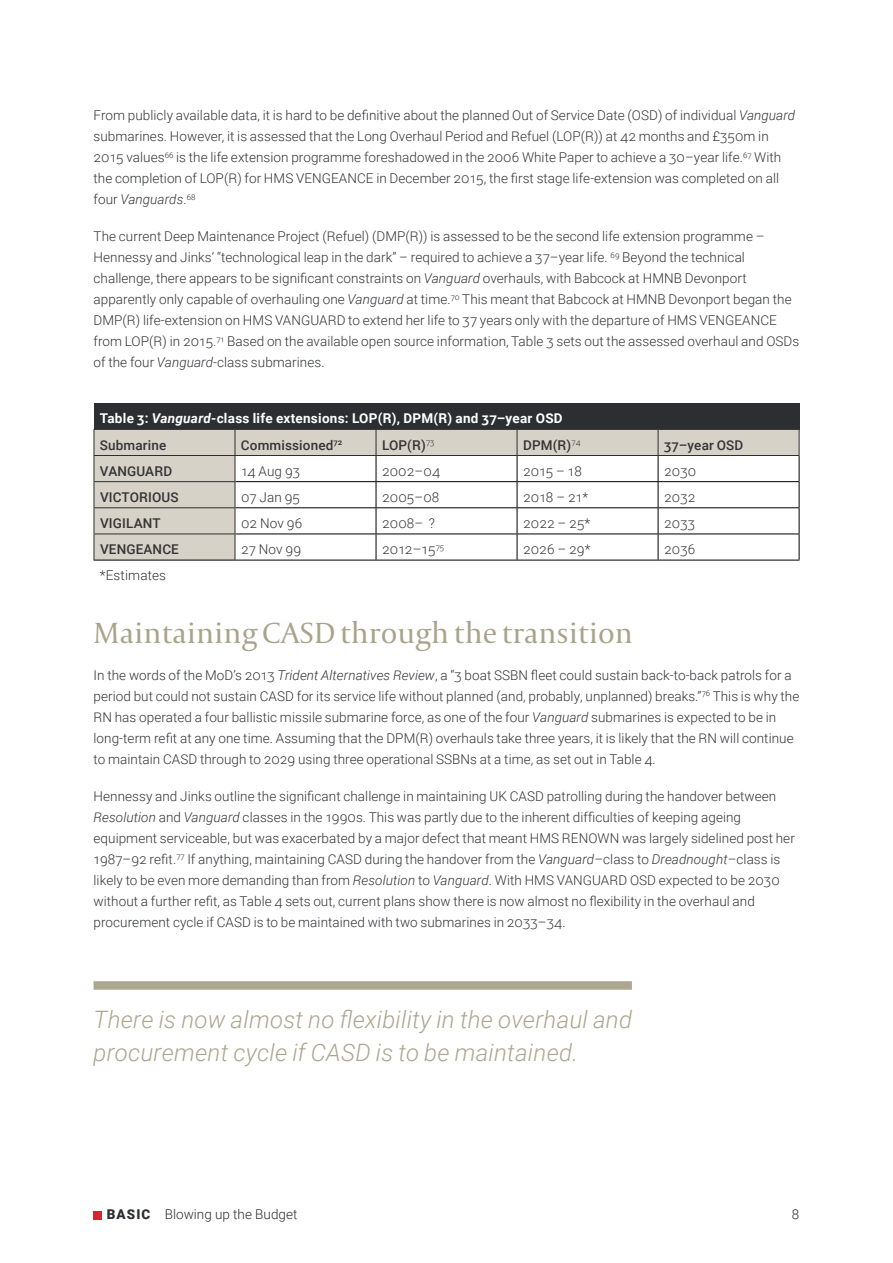
<style>
.page{position:relative;width:893px;height:1263px;background:#fff}
.page>*{position:absolute;margin:0;border:0;box-sizing:border-box;transform-origin:0 0}
.t1{font:30.75px "Capitolium 2";color:#aaa38b}
.t2{font:italic 300 24px/33px "Roboto";letter-spacing:.01em;color:#aea690}
.t3{font:300 13.5px/21px "Roboto";letter-spacing:.005em;color:#343538}
.t4{font:500 13.5px "Roboto";letter-spacing:.01em;color:#343538}
.t5{font:700 13.5px/26.1px "Roboto";letter-spacing:.02em;color:#fff}
.t6{font:300 13.5px "Roboto";color:#2d2e32}
.s1{font-style:italic}
.s2{font-weight:500;color:#343538}
.s3{font-weight:900}
</style>
<div class="page">
<div style="left:93px;top:1211px;width:9px;height:8px;background:#d92332"></div>
<div style="left:94px;top:981px;width:538px;height:9px;background:#aea690"></div>
<div style="left:94px;top:403px;width:705px;height:26px;background:#2d2e32"></div>
<svg style="left:95px;top:430px;width:704px;height:130px"></svg>
<hr style="left:94px;top:481px;width:141px;height:1px;background:#2d2e32">
<hr style="left:94px;top:507px;width:141px;height:1px;background:#2d2e32">
<hr style="left:94px;top:533px;width:141px;height:1px;background:#2d2e32">
<hr style="left:235px;top:481px;width:141px;height:1px;background:#000">
<hr style="left:376px;top:481px;width:141px;height:1px;background:#000">
<hr style="left:517px;top:481px;width:141px;height:1px;background:#000">
<hr style="left:658px;top:481px;width:141px;height:1px;background:#000">
<hr style="left:235px;top:507px;width:141px;height:1px;background:#000">
<hr style="left:376px;top:507px;width:141px;height:1px;background:#000">
<hr style="left:517px;top:507px;width:141px;height:1px;background:#000">
<hr style="left:658px;top:507px;width:141px;height:1px;background:#000">
<hr style="left:235px;top:534px;width:141px;height:1px;background:#000">
<hr style="left:376px;top:534px;width:141px;height:1px;background:#000">
<svg style="left:376px;top:430px;width:1px;height:130px"></svg>
<hr style="left:517px;top:534px;width:141px;height:1px;background:#000">
<svg style="left:517px;top:430px;width:1px;height:130px"></svg>
<hr style="left:658px;top:534px;width:141px;height:1px;background:#000">
<svg style="left:658px;top:430px;width:1px;height:130px"></svg>
<hr style="left:235px;top:560px;width:141px;height:1px;background:#000">
<hr style="left:376px;top:560px;width:141px;height:1px;background:#000">
<hr style="left:517px;top:560px;width:141px;height:1px;background:#000">
<hr style="left:658px;top:560px;width:141px;height:1px;background:#000">
<hr style="left:235px;top:429px;width:141px;height:1px;background:#2d2e32">
<hr style="left:376px;top:429px;width:141px;height:1px;background:#2d2e32">
<hr style="left:517px;top:429px;width:141px;height:1px;background:#2d2e32">
<hr style="left:658px;top:429px;width:141px;height:1px;background:#2d2e32">
<svg style="left:799px;top:403px;width:1px;height:157px"></svg>
<hr style="left:94px;top:455px;width:141px;height:1px;background:#2d2e32">
<hr style="left:235px;top:455px;width:141px;height:1px;background:#2d2e32">
<hr style="left:376px;top:455px;width:141px;height:1px;background:#2d2e32">
<hr style="left:517px;top:455px;width:141px;height:1px;background:#2d2e32">
<hr style="left:658px;top:455px;width:141px;height:1px;background:#2d2e32">
<hr style="left:94px;top:429px;width:141px;height:1px;background:#2d2e32">
<svg style="left:94px;top:430px;width:1px;height:130px"></svg>
<svg style="left:235px;top:430px;width:1px;height:130px"></svg>
<hr style="left:94px;top:560px;width:141px;height:1px;background:#000">
<p class="t3" style="left:94px;top:105px;width:703px">From publicly available data, it is hard to be definitive about the planned Out of Service Date (OSD) of individual <span class="s1">Vanguard </span>submarines. However, it is assessed that the Long Overhaul Period and Refuel (LOP(R)) at 42 months and £350m in 2015 values<sup>66</sup> is the life extension programme foreshadowed in the 2006 White Paper to achieve a 30–year life.<sup>67</sup> With the completion of LOP(R) for HMS VENGEANCE in December 2015, the first stage life-extension was completed on all four <span class="s1">Vanguards</span>.<sup>68</sup></p>
<p class="t3" style="left:94px;top:226px;width:707px">The current Deep Maintenance Project (Refuel) (DMP(R)) is assessed to be the second life extension programme – Hennessy and Jinks’ “technological leap in the dark” – required to achieve a 37–year life. <sup>69</sup> Beyond the technical challenge, there appears to be significant constraints on <span class="s1">Vanguard</span> overhauls, with Babcock at HMNB Devonport apparently only capable of overhauling one <span class="s1">Vanguard</span> at time.<sup>70</sup> This meant that Babcock at HMNB Devonport began the DMP(R) life-extension on HMS VANGUARD to extend her life to 37 years only with the departure of HMS VENGEANCE from LOP(R) in 2015.<sup>71</sup> Based on the available open source information, Table 3 sets out the assessed overhaul and OSDs of the four <span class="s1">Vanguard</span>-class submarines.</p>
<p class="t5" style="left:100px;top:405px;width:464px">Table 3: <span class="s1">Vanguard</span>-class life extensions: LOP(R), DPM(R) and 37–year OSD<br><span class="s2">Submarine</span></p>
<p class="t4" style="left:241px;top:435px;width:103px">Commissioned<sup>72</sup></p>
<p class="t4" style="left:382px;top:435px;width:54px">LOP(R)<sup>73</sup></p>
<p class="t4" style="left:523px;top:435px;width:59px">DPM(R)<sup>74</sup></p>
<p class="t4" style="left:664px;top:435px;width:81px">37–year OSD</p>
<p class="t4" style="left:100px;top:461px;width:74px">VANGUARD</p>
<p class="t3" style="left:241px;top:460px;width:61px">14 Aug 93</p>
<p class="t3" style="left:382px;top:460px;width:60px">2002–04</p>
<p class="t3" style="left:523px;top:460px;width:60px">2015 – 18</p>
<p class="t3" style="left:664px;top:460px;width:34px">2030</p>
<p class="t4" style="left:100px;top:487px;width:80px">VICTORIOUS</p>
<p class="t3" style="left:241px;top:486px;width:61px">07 Jan 95</p>
<p class="t3" style="left:382px;top:486px;width:59px">2005–08</p>
<p class="t3" style="left:523px;top:486px;width:66px">2018 – 21*</p>
<p class="t3" style="left:664px;top:486px;width:33px">2032</p>
<p class="t4" style="left:100px;top:514px;width:62px">VIGILANT</p>
<p class="t3" style="left:241px;top:512px;width:63px">02 Nov 96</p>
<p class="t3" style="left:382px;top:512px;width:54px">2008– ?</p>
<p class="t3" style="left:523px;top:512px;width:69px">2022 – 25*</p>
<p class="t3" style="left:664px;top:512px;width:33px">2033</p>
<p class="t4" style="left:100px;top:540px;width:80px">VENGEANCE</p>
<p class="t3" style="left:241px;top:538px;width:62px">27 Nov 99</p>
<p class="t3" style="left:382px;top:538px;width:64px">2012–15<sup>75</sup></p>
<p class="t3" style="left:523px;top:538px;width:69px">2026 – 29*</p>
<p class="t3" style="left:664px;top:538px;width:33px">2036</p>
<p class="t3" style="left:100px;top:564px;width:68px">*Estimates</p>
<h1 class="t1" style="left:94px;top:613px;width:541px">Maintaining CASD through the transition</h1>
<p class="t3" style="left:94px;top:664px;width:707px">In the words of the MoD’s 2013 <span class="s1">Trident Alternatives Review</span>, a “3 boat SSBN fleet could sustain back-to-back patrols for a period but could not sustain CASD for its service life without planned (and, probably, unplanned) breaks.”<sup>76</sup> This is why the RN has operated a four ballistic missile submarine force, as one of the four <span class="s1">Vanguard</span> submarines is expected to be in long-term refit at any one time. Assuming that the DPM(R) overhauls take three years, it is likely that the RN will continue to maintain CASD through to 2029 using three operational SSBNs at a time, as set out in Table 4.</p>
<p class="t3" style="left:94px;top:785px;width:703px">Hennessy and Jinks outline the significant challenge in maintaining UK CASD patrolling during the handover between <span class="s1">Resolution</span> and <span class="s1">Vanguard</span> classes in the 1990s. This was partly due to the inherent difficulties of keeping ageing equipment serviceable, but was exacerbated by a major defect that meant HMS RENOWN was largely sidelined post her 1987–92 refit.<sup>77</sup> If anything, maintaining CASD during the handover from the <span class="s1">Vanguard</span>–class to <span class="s1">Dreadnought</span>–class is likely to be even more demanding than from <span class="s1">Resolution</span> to <span class="s1">Vanguard</span>. With HMS VANGUARD OSD expected to be 2030 without a further refit, as Table 4 sets out, current plans show there is now almost no flexibility in the overhaul and procurement cycle if CASD is to be maintained with two submarines in 2033–34.</p>
<h2 class="t2" style="left:94px;top:1002px;width:540px">There is now almost no flexibility in the overhaul and procurement cycle if CASD is to be maintained.</h2>
<p class="t6" style="left:107px;top:1205px;width:192px"><span class="s3">BASIC</span> Blowing up the Budget</p>
<p class="t6" style="left:792px;top:1205px;width:9px">8</p>
</div>
